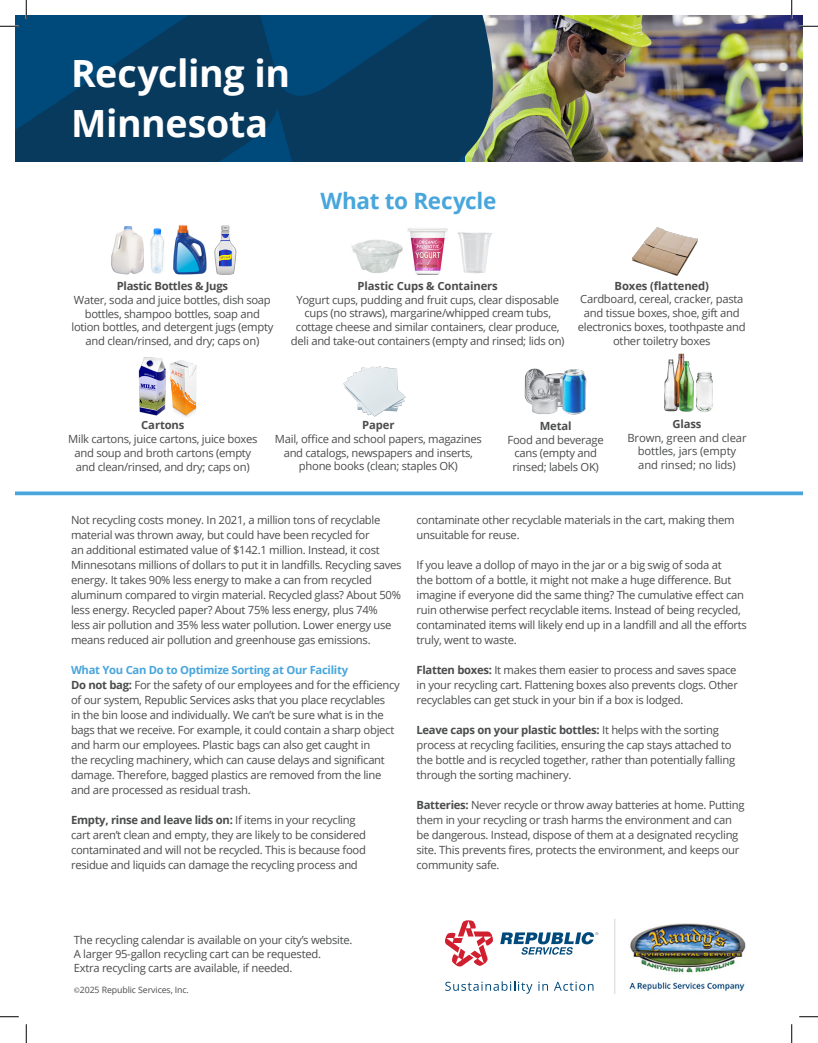
<style>
.page{position:relative;width:818px;height:1043px;background:#fff}
.page>*{position:absolute;margin:0;border:0;box-sizing:border-box;transform-origin:0 0}
.t1{font:700 37.5px "Open Sans";letter-spacing:-.01em;color:#fff}
.t2{font:700 22.5px "Open Sans";letter-spacing:-.015em;color:#48a6dc}
.t3{font:11.25px/15px "Open Sans";letter-spacing:-.025em;color:#4b4c4d}
.t4{font:700 11.25px "Open Sans";letter-spacing:-.01em;color:#4b4c4d}
.t5{font:700 11.25px "Open Sans";letter-spacing:-.025em;color:#48a6dc}
.dates{font:8.75px "Open Sans";letter-spacing:-.01em;color:#4b4c4d}
.s1{font-weight:700}
.s2{font-family:"Minion Pro"}
</style>
<div class="page">
<img style="left:500px;top:15px;width:302px;height:147px">
<svg style="left:15px;top:15px;width:485px;height:147px;background:#0a4167"></svg>
<svg style="left:169px;top:360px;width:28px;height:57px"></svg>
<img style="left:138px;top:357px;width:28px;height:59px">
<img style="left:696px;top:372px;width:17px;height:40px">
<img style="left:632px;top:227px;width:65px;height:48px">
<img style="left:524px;top:368px;width:37px;height:46px">
<img style="left:664px;top:353px;width:30px;height:59px">
<img style="left:351px;top:239px;width:52px;height:34px">
<img style="left:407px;top:228px;width:41px;height:46px">
<img style="left:457px;top:232px;width:35px;height:41px">
<img style="left:173px;top:224px;width:34px;height:50px">
<img style="left:111px;top:226px;width:33px;height:48px">
<svg style="left:214px;top:225px;width:23px;height:50px"></svg>
<img style="left:150px;top:228px;width:14px;height:46px">
<img style="left:343px;top:366px;width:62px;height:51px">
<img style="left:561px;top:369px;width:26px;height:46px">
<svg style="left:445px;top:981px;width:87px;height:12px"></svg>
<svg style="left:538px;top:981px;width:10px;height:9px"></svg>
<svg style="left:554px;top:981px;width:39px;height:9px"></svg>
<svg style="left:445px;top:920px;width:153px;height:47px"></svg>
<img style="left:629px;top:923px;width:117px;height:68px">
<hr style="left:614px;top:918px;width:1px;height:76px;background:#d9d7d5">
<svg style="left:15px;top:491px;width:787px;height:4px;background:#5eb0e0"></svg>
<svg style="left:0;top:25px;width:19px;height:2px"></svg>
<svg style="left:799px;top:25px;width:19px;height:2px"></svg>
<svg style="left:0;top:1016px;width:19px;height:1px"></svg>
<svg style="left:799px;top:1016px;width:19px;height:1px"></svg>
<svg style="left:25px;top:0;width:2px;height:19px"></svg>
<svg style="left:25px;top:1024px;width:2px;height:18px"></svg>
<svg style="left:790px;top:0;width:2px;height:19px"></svg>
<svg style="left:791px;top:1024px;width:1px;height:18px"></svg>
<p class="t1" style="left:71px;top:47px;width:220px">Recycling in</p>
<p class="t1" style="left:71px;top:97px;width:198px">Minnesota</p>
<p class="t2" style="left:320px;top:185px;width:177px">What to Recycle</p>
<p class="t4" style="left:117px;top:278px;width:113px">Plastic Bottles &amp; Jugs</p>
<p class="t3" style="left:71px;top:293px;width:203px;line-height:13.8px;text-align:center">Water, soda and juice bottles, dish soap bottles, shampoo bottles, soap and lotion bottles, and detergent jugs (empty and clean/rinsed, and dry; caps on)</p>
<p class="t4" style="left:357px;top:278px;width:142px">Plastic Cups &amp; Containers</p>
<p class="t3" style="left:291px;top:292px;width:275px;line-height:13.8px;text-align:center">Yogurt cups, pudding and fruit cups, clear disposable cups (no straws), margarine/whipped cream tubs, cottage cheese and similar containers, clear produce, deli and take-out containers (empty and rinsed; lids on)</p>
<p class="t4" style="left:614px;top:277px;width:96px">Boxes (flattened)</p>
<p class="t3" style="left:578px;top:292px;width:169px;line-height:13.8px;text-align:center">Cardboard, cereal, cracker, pasta and tissue boxes, shoe, gift and electronics boxes, toothpaste and other toiletry boxes</p>
<p class="t4" style="left:141px;top:417px;width:45px">Cartons</p>
<p class="t3" style="left:68px;top:432px;width:191px;line-height:13.8px;text-align:center">Milk cartons, juice cartons, juice boxes and soup and broth cartons (empty and clean/rinsed, and dry; caps on)</p>
<p class="t4" style="left:362px;top:417px;width:34px">Paper</p>
<p class="t3" style="left:275px;top:431px;width:208px;line-height:13.8px;text-align:center">Mail, office and school papers, magazines and catalogs, newspapers and inserts, phone books (clean; staples OK)</p>
<p class="t3" style="left:507px;top:418px;width:98px;line-height:13.8px;text-align:center"><span class="s1">Metal<br></span>Food and beverage cans (empty and rinsed; labels OK)</p>
<p class="t4" style="left:672px;top:416px;width:31px">Glass</p>
<p class="t3" style="left:627px;top:430px;width:121px;line-height:13.8px;text-align:center">Brown, green and clear bottles, jars (empty and rinsed; no lids)</p>
<p class="t3" style="left:71px;top:512px;width:332px">Not recycling costs money. In 2021, a million tons of recyclable material was thrown away, but could have been recycled for<br>an additional estimated value of $142.1 million. Instead, it cost Minnesotans millions of dollars to put it in landfills. Recycling saves energy. It takes 90% less energy to make a can from recycled aluminum compared to virgin material. Recycled glass? About 50% less energy. Recycled paper? About 75% less energy, plus 74%<br>less air pollution and 35% less water pollution. Lower energy use means reduced air pollution and greenhouse gas emissions.</p>
<p class="t5" style="left:71px;top:661px;width:278px">What You Can Do to Optimize Sorting at Our Facility</p>
<p class="t3" style="left:71px;top:677px;width:330px"><span class="s1">Do not bag:</span> For the safety of our employees and for the efficiency of our system, Republic Services asks that you place recyclables<br>in the bin loose and individually. We can’t be sure what is in the bags that we receive. For example, it could contain a sharp object and harm our employees. Plastic bags can also get caught in<br>the recycling machinery, which can cause delays and significant damage. Therefore, bagged plastics are removed from the line and are processed as residual trash.</p>
<p class="t3" style="left:71px;top:812px;width:296px"><span class="s1">Empty, rinse and leave lids on:</span> If items in your recycling cart aren’t clean and empty, they are likely to be considered contaminated and will not be recycled. This is because food residue and liquids can damage the recycling process and</p>
<p class="t3" style="left:416px;top:512px;width:319px">contaminate other recyclable materials in the cart, making them unsuitable for reuse.</p>
<p class="t3" style="left:416px;top:557px;width:332px">If you leave a dollop of mayo in the jar or a big swig of soda at<br>the bottom of a bottle, it might not make a huge difference. But imagine if everyone did the same thing? The cumulative effect can ruin otherwise perfect recyclable items. Instead of being recycled, contaminated items will likely end up in a landfill and all the efforts truly, went to waste.</p>
<p class="t3" style="left:416px;top:662px;width:323px"><span class="s1">Flatten boxes:</span> It makes them easier to process and saves space in your recycling cart. Flattening boxes also prevents clogs. Other recyclables can get stuck in your bin if a box is lodged.</p>
<p class="t3" style="left:416px;top:722px;width:320px"><span class="s1">Leave caps on your plastic bottles:</span> It helps with the sorting process at recycling facilities, ensuring the cap stays attached to the bottle and is recycled together, rather than potentially falling through the sorting machinery.</p>
<p class="t3" style="left:416px;top:797px;width:329px"><span class="s1">Batteries:</span> Never recycle or throw away batteries at home. Putting them in your recycling or trash harms the environment and can be dangerous. Instead, dispose of them at a designated recycling site. This prevents fires, protects the environment, and keeps our community safe.</p>
<p class="t3" style="left:74px;top:932px;width:280px">The recycling calendar is available on your city’s website.</p>
<p class="t3" style="left:74px;top:946px;width:249px;line-height:13.8px">A larger 95-gallon recycling cart can be requested.<br>Extra recycling carts are available, if needed.</p>
<p class="dates" style="left:74px;top:984px;width:117px"><span class="s2">©</span>2025 Republic Services, Inc.</p>
</div>
